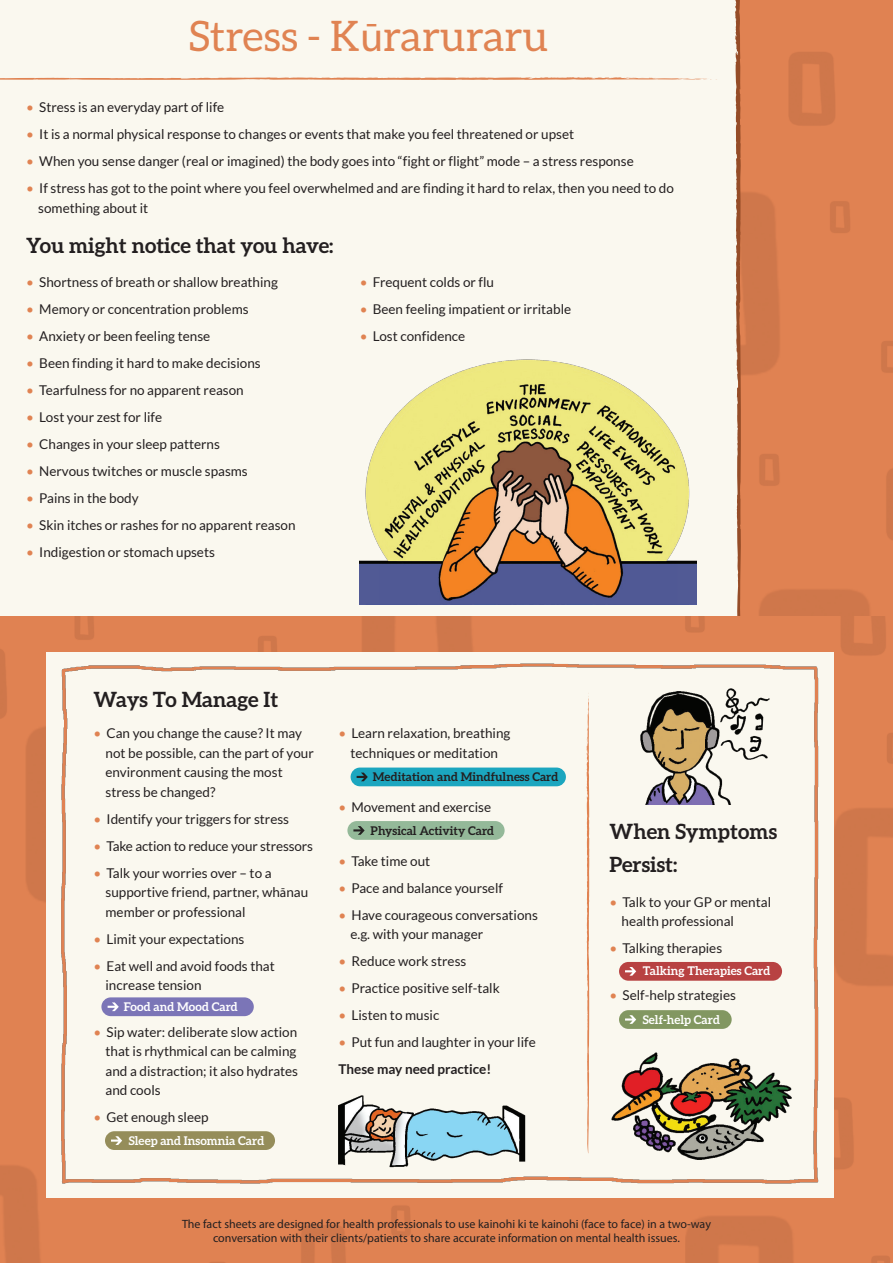
<style>
.page{position:relative;width:893px;height:1263px;background:#fff}
.page>*{position:absolute;margin:0;border:0;box-sizing:border-box;transform-origin:0 0}
.t1{font:42px "Aleo";color:#e08352}
.t2{font:700 21px/33px "Aleo";color:#231f20}
.t3{font:13.5px/19.5px "Lato";color:#231f20}
.t4{font:12px/14.4px "Myriad Pro";color:#231f20;text-align:center}
.t5{font:700 12px "Aleo";color:#fff}
.t6{font:700 12px "Aleo";color:#231f20}
.s1{font-family:"Myriad Pro"}
.s2{color:#e08352}
.s3{font-weight:700}
</style>
<div class="page">
<div style="left:0;top:0;width:893px;height:636px;background:#faf8ef"></div>
<img style="left:741px;top:0;width:152px;height:617px">
<svg style="left:735px;top:0;width:6px;height:617px"></svg>
<svg style="left:0;top:77px;width:717px;height:3px"></svg>
<img style="left:360px;top:359px;width:336px;height:246px">
<img style="left:0;top:617px;width:893px;height:646px">
<div style="left:46px;top:652px;width:788px;height:546px;background:#faf8ef"></div>
<img style="left:61px;top:663px;width:758px;height:521px">
<svg style="left:586px;top:692px;width:4px;height:461px"></svg>
<img style="left:638px;top:683px;width:132px;height:121px">
<img style="left:333px;top:1094px;width:197px;height:74px">
<img style="left:605px;top:1042px;width:193px;height:137px">
<div style="left:351px;top:767px;width:215px;height:19px;background:#1ba6bf;border-radius:9px"></div>
<svg style="left:357px;top:772px;width:11px;height:9px"></svg>
<div style="left:347px;top:821px;width:158px;height:19px;background:#94b999;border-radius:9px"></div>
<svg style="left:353px;top:826px;width:12px;height:9px"></svg>
<div style="left:105px;top:1131px;width:170px;height:19px;background:#958d5a;border-radius:9px"></div>
<svg style="left:111px;top:1136px;width:11px;height:9px"></svg>
<div style="left:101px;top:997px;width:153px;height:19px;background:#7b75b7;border-radius:9px"></div>
<svg style="left:108px;top:1002px;width:11px;height:9px"></svg>
<div style="left:619px;top:1010px;width:113px;height:19px;background:#829761;border-radius:9px"></div>
<svg style="left:625px;top:1015px;width:11px;height:9px"></svg>
<div style="left:619px;top:962px;width:163px;height:19px;background:#b84242;border-radius:9px"></div>
<svg style="left:625px;top:967px;width:11px;height:9px"></svg>
<h1 class="t1" style="left:189px;top:12px;width:361px">Stress - K<span class="s1">ū</span>raruraru</h1>
<p class="t3" style="left:26px;top:97px;width:200px"><span class="s2">•</span> Stress is an everyday part of life</p>
<p class="t3" style="left:26px;top:124px;width:549px"><span class="s2">•</span> It is a normal physical response to changes or events that make you feel threatened or upset</p>
<p class="t3" style="left:26px;top:151px;width:609px"><span class="s2">•</span> When you sense danger (real or imagined) the body goes into “fight or flight” mode – a stress response</p>
<p class="t3" style="left:38px;top:178px;width:637px;text-indent:-12px"><span class="s2">•</span> If stress has got to the point where you feel overwhelmed and are finding it hard to relax, then you need to do something about it</p>
<h2 class="t2" style="left:26px;top:228px;width:309px">You might notice that you have:</h2>
<p class="t3" style="left:26px;top:272px;width:253px"><span class="s2">•</span> Shortness of breath or shallow breathing</p>
<p class="t3" style="left:26px;top:299px;width:224px"><span class="s2">•</span> Memory or concentration problems</p>
<p class="t3" style="left:26px;top:326px;width:186px"><span class="s2">•</span> Anxiety or been feeling tense</p>
<p class="t3" style="left:26px;top:353px;width:236px"><span class="s2">•</span> Been finding it hard to make decisions</p>
<p class="t3" style="left:26px;top:380px;width:219px"><span class="s2">•</span> Tearfulness for no apparent reason</p>
<p class="t3" style="left:26px;top:407px;width:137px"><span class="s2">•</span> Lost your zest for life</p>
<p class="t3" style="left:26px;top:434px;width:195px"><span class="s2">•</span> Changes in your sleep patterns</p>
<p class="t3" style="left:26px;top:461px;width:223px"><span class="s2">•</span> Nervous twitches or muscle spasms</p>
<p class="t3" style="left:26px;top:488px;width:114px"><span class="s2">•</span> Pains in the body</p>
<p class="t3" style="left:26px;top:515px;width:271px"><span class="s2">•</span> Skin itches or rashes for no apparent reason</p>
<p class="t3" style="left:26px;top:542px;width:190px"><span class="s2">•</span> Indigestion or stomach upsets</p>
<p class="t3" style="left:360px;top:272px;width:136px"><span class="s2">•</span> Frequent colds or flu</p>
<p class="t3" style="left:360px;top:299px;width:213px"><span class="s2">•</span> Been feeling impatient or irritable</p>
<p class="t3" style="left:360px;top:326px;width:107px"><span class="s2">•</span> Lost confidence</p>
<h2 class="t2" style="left:94px;top:682px;width:186px">Ways To Manage It</h2>
<p class="t3" style="left:106px;top:723px;width:210px;text-indent:-12px"><span class="s2">•</span> Can you change the cause? It may not be possible, can the part of your environment causing the most stress be changed?</p>
<p class="t3" style="left:94px;top:809px;width:197px"><span class="s2">•</span> Identify your triggers for stress</p>
<p class="t3" style="left:94px;top:836px;width:221px"><span class="s2">•</span> Take action to reduce your stressors</p>
<p class="t3" style="left:106px;top:863px;width:204px;text-indent:-12px"><span class="s2">•</span> Talk your worries over – to a supportive friend, partner, wh<span class="s1">ā</span>nau member or professional</p>
<p class="t3" style="left:94px;top:929px;width:152px"><span class="s2">•</span> Limit your expectations</p>
<p class="t3" style="left:106px;top:956px;width:171px;text-indent:-12px"><span class="s2">•</span> Eat well and avoid foods that increase tension</p>
<p class="t3" style="left:106px;top:1022px;width:194px;text-indent:-12px"><span class="s2">•</span> Sip water: deliberate slow action that is rhythmical can be calming and a distraction; it also hydrates and cools</p>
<p class="t3" style="left:94px;top:1107px;width:117px"><span class="s2">•</span> Get enough sleep</p>
<p class="t5" style="left:124px;top:999px;width:115px">Food and Mood Card</p>
<p class="t5" style="left:129px;top:1133px;width:137px">Sleep and Insomnia Card</p>
<p class="t3" style="left:338px;top:723px;width:173px;text-align:center"><span class="s2">•</span> Learn relaxation, breathing techniques or meditation</p>
<p class="t6" style="left:373px;top:770px;width:187px">Meditation and Mindfulness Card</p>
<p class="t3" style="left:338px;top:797px;width:154px"><span class="s2">•</span> Movement and exercise</p>
<p class="t6" style="left:371px;top:823px;width:125px">Physical Activity Card</p>
<p class="t3" style="left:338px;top:851px;width:93px"><span class="s2">•</span> Take time out</p>
<p class="t3" style="left:338px;top:878px;width:166px"><span class="s2">•</span> Pace and balance yourself</p>
<p class="t3" style="left:350px;top:905px;width:189px;text-indent:-12px"><span class="s2">•</span> Have courageous conversations e.g. with your manager</p>
<p class="t3" style="left:338px;top:951px;width:129px"><span class="s2">•</span> Reduce work stress</p>
<p class="t3" style="left:338px;top:978px;width:163px"><span class="s2">•</span> Practice positive self-talk</p>
<p class="t3" style="left:338px;top:1005px;width:102px"><span class="s2">•</span> Listen to music</p>
<p class="t3" style="left:338px;top:1029px;width:199px;line-height:27px"><span class="s2">•</span> Put fun and laughter in your life<br><span class="s3">These may need practice!</span></p>
<h2 class="t2" style="left:610px;top:814px;width:169px">When Symptoms<br>Persist:</h2>
<p class="t3" style="left:622px;top:892px;width:151px;text-indent:-12px"><span class="s2">•</span> Talk to your GP or mental health professional</p>
<p class="t3" style="left:610px;top:938px;width:114px"><span class="s2">•</span> Talking therapies</p>
<p class="t3" style="left:610px;top:985px;width:128px"><span class="s2">•</span> Self-help strategies</p>
<p class="t5" style="left:643px;top:964px;width:129px">Talking Therapies Card</p>
<p class="t5" style="left:643px;top:1012px;width:79px">Self-help Card</p>
<p class="t4" style="left:182px;top:1216px;width:530px">The fact sheets are designed for health professionals to use kainohi ki te kainohi (face to face) in a two-way conversation with their clients/patients to share accurate information on mental health issues.</p>
</div>
